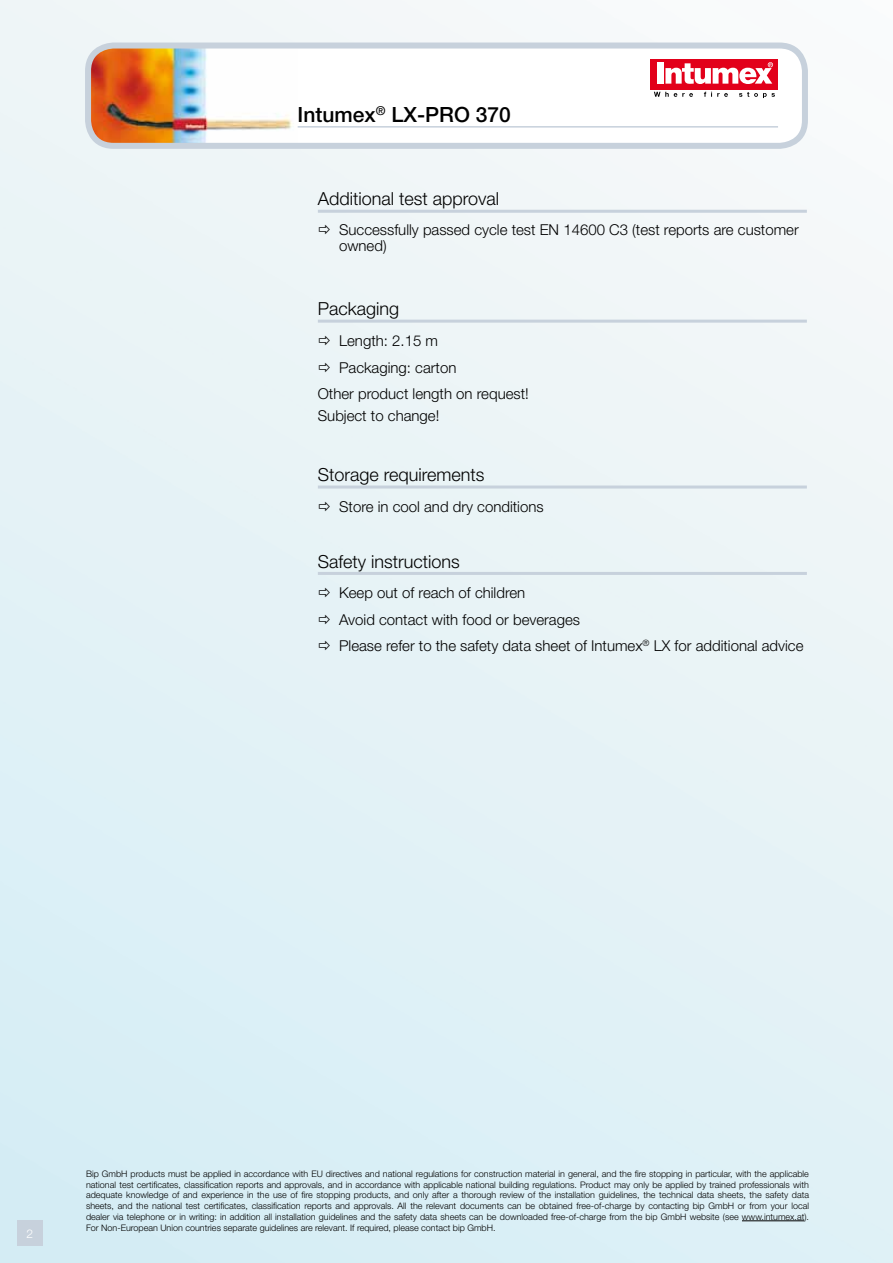
<style>
.page{position:relative;width:893px;height:1263px;background:#fff}
.page>*{position:absolute;margin:0;border:0;box-sizing:border-box;transform-origin:0 0}
.t1{font:500 21px "Helvetica Neue LT Std";color:#000}
.t2{font:300 18px "Helvetica Neue LT Std";color:#000}
.t3{font:300 15px/26.5px "Helvetica Neue LT Std";color:#000}
.t4{font:300 12px "Helvetica Neue LT Std";color:#fff}
.t5{font:300 9px/10.8px "Helvetica Neue LT Std";color:#000;text-align:justify}
</style>
<div class="page">
<div style="left:17px;top:1220px;width:26px;height:26px;background:#c7d1dc"></div>
<img style="left:88px;top:46px;width:210px;height:100px">
<div style="left:85px;top:43px;width:723px;height:106px;border:6px solid #c7d1dc;border-radius:26px"></div>
<hr style="left:298px;top:126px;width:480px;height:2px;background:#c7d1dc">
<svg style="left:651px;top:89px;width:127px;height:10px"></svg>
<div style="left:651px;top:59px;width:127px;height:30px;background:#e2001a"></div>
<div style="left:657px;top:62px;width:7px;height:22px;background:#fff"></div>
<svg style="left:665px;top:62px;width:108px;height:22px"></svg>
<svg style="left:654px;top:92px;width:39px;height:5px"></svg>
<svg style="left:704px;top:92px;width:24px;height:5px"></svg>
<svg style="left:739px;top:92px;width:36px;height:6px"></svg>
<hr style="left:742px;top:1220px;width:62px;height:1px;background:#000">
<hr style="left:318px;top:210px;width:489px;height:3px;background:#c7d1dc">
<hr style="left:318px;top:320px;width:489px;height:3px;background:#c7d1dc">
<hr style="left:318px;top:485px;width:489px;height:3px;background:#c7d1dc">
<hr style="left:318px;top:572px;width:489px;height:3px;background:#c7d1dc">
<svg style="left:319px;top:225px;width:11px;height:9px"></svg>
<svg style="left:319px;top:336px;width:11px;height:9px"></svg>
<svg style="left:319px;top:362px;width:11px;height:10px"></svg>
<svg style="left:319px;top:502px;width:11px;height:9px"></svg>
<svg style="left:319px;top:588px;width:11px;height:10px"></svg>
<svg style="left:319px;top:615px;width:11px;height:9px"></svg>
<svg style="left:319px;top:641px;width:11px;height:10px"></svg>
<p class="t1" style="left:298px;top:102px;width:215px">Intumex<sup>®</sup> LX-PRO 370</p>
<h2 class="t2" style="left:318px;top:188px;width:183px">Additional test approval</h2>
<h3 class="t3" style="left:339px;top:221px;width:461px;line-height:16.5px">Successfully passed cycle test EN 14600 C3 (test reports are customer owned)</h3>
<h2 class="t2" style="left:318px;top:298px;width:83px">Packaging</h2>
<h3 class="t3" style="left:339px;top:327px;width:100px">Length: 2.15 m</h3>
<h3 class="t3" style="left:339px;top:354px;width:119px">Packaging: carton</h3>
<h3 class="t3" style="left:318px;top:380px;width:212px">Other product length on request!</h3>
<h3 class="t3" style="left:318px;top:402px;width:123px">Subject to change!</h3>
<h2 class="t2" style="left:318px;top:464px;width:168px">Storage requirements</h2>
<h3 class="t3" style="left:339px;top:493px;width:206px">Store in cool and dry conditions</h3>
<h2 class="t2" style="left:318px;top:550px;width:144px">Safety instructions</h2>
<h3 class="t3" style="left:339px;top:579px;width:466px">Keep out of reach of children<br>Avoid contact with food or beverages<br>Please refer to the safety data sheet of Intumex<sup>®</sup> LX for additional advice</h3>
<p class="t4" style="left:26px;top:1226px;width:8px">2</p>
<p class="t5" style="left:86px;top:1168px;width:724px">Bip GmbH products must be applied in accordance with EU directives and national regulations for construction material in general, and the fire stopping in particular, with the applicable national test certificates, classification reports and approvals, and in accordance with applicable national building regulations. Product may only be applied by trained professionals with adequate knowledge of and experience in the use of fire stopping products, and only after a thorough review of the installation guidelines, the technical data sheets, the safety data sheets, and the national test certificates, classification reports and approvals. All the relevant documents can be obtained free-of-charge by contacting bip GmbH or from your local dealer via telephone or in writing: in addition all installation guidelines and the safety data sheets can be downloaded free-of-charge from the bip GmbH website (see www.intumex.at).<br>For Non-European Union countries separate guidelines are relevant. If required, please contact bip GmbH.</p>
</div>
